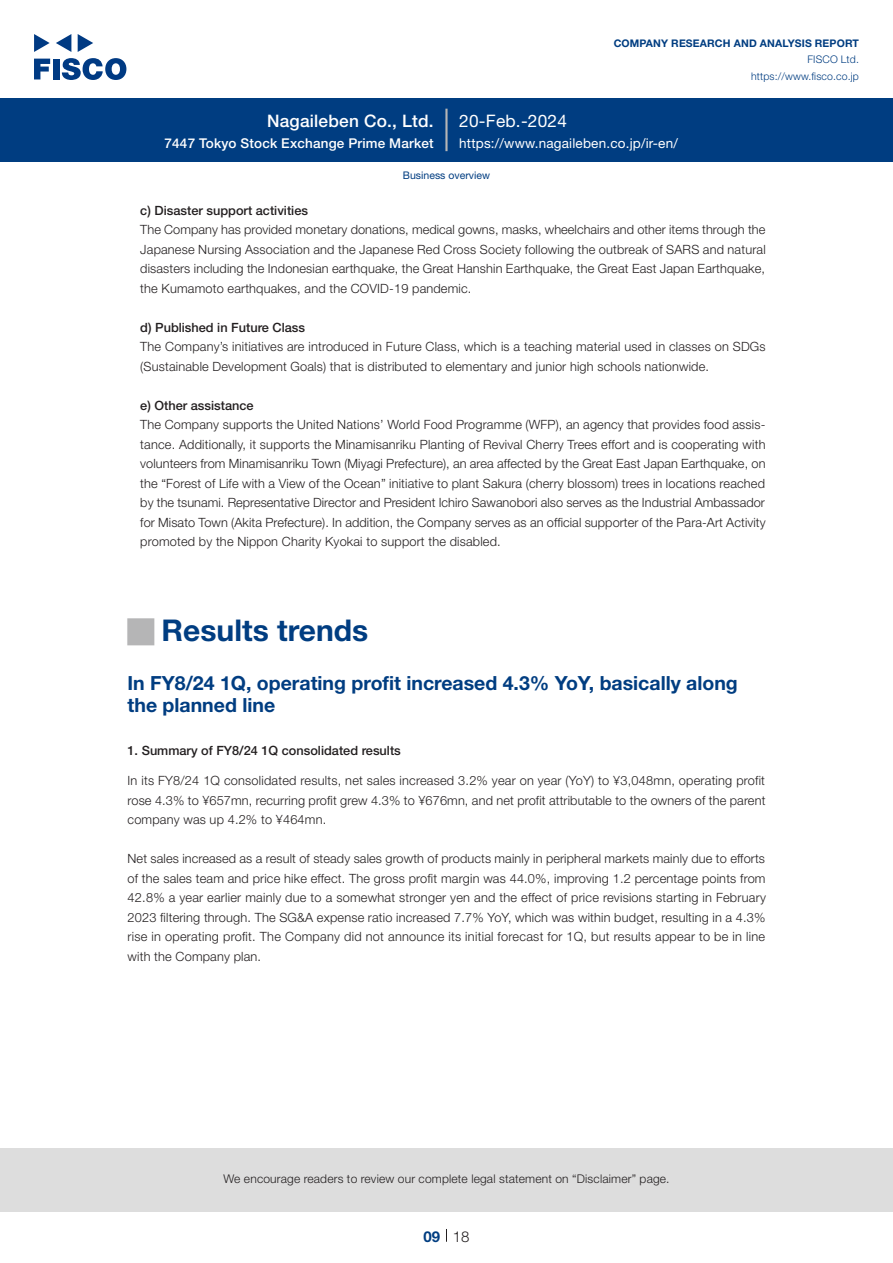
<style>
.page{position:relative;width:893px;height:1263px;background:#fff}
.page>*{position:absolute;margin:0;border:0;box-sizing:border-box;transform-origin:0 0}
.t1{font:700 30px "Helvetica Neue LT Std";color:#003d81}
.t2{font:27px "European Pi Std 1";color:#b5b5b6}
.中タイトル_e{font:700 19.5px/22.5px "Helvetica Neue LT Std";color:#003d81}
.t3{font:500 17.25px "Helvetica Neue LT Std";letter-spacing:.015em;color:#fff}
.t4{font:17.25px "Helvetica Neue LT Std";letter-spacing:.015em;color:#fff}
.t5{font:300 15px "Helvetica Neue LT Std";color:#231f20}
.t6{font:700 15px "Helvetica Neue LT Std";color:#003d81}
.t7{font:13.5px "Helvetica Neue LT Std";letter-spacing:.015em;color:#fff}
.t8{font:500 13.5px "Helvetica Neue LT Std";letter-spacing:.015em;color:#fff}
.本文3mm_e{font:300 12.75px/19.5px "Helvetica Neue LT Std";letter-spacing:.015em;color:#231f20;text-align:justify}
.本文_e{font:300 12.75px/19.5px "Helvetica Neue LT Std";letter-spacing:.015em;color:#231f20;text-align:justify}
.小タイトル3mm_e{font:500 12.75px "Helvetica Neue LT Std";color:#231f20}
.小タイトル_e{font:500 12.75px "Helvetica Neue LT Std";color:#231f20}
.t9{font:300 12px "Helvetica Neue LT Std";letter-spacing:.015em;color:#231f20}
.t10{font:700 10.5px "Helvetica Neue LT Std";letter-spacing:.015em;color:#003d81}
.t11{font:300 10.5px/16.5px "Helvetica Neue LT Std";letter-spacing:.015em;color:#003d81;text-align:right}
.ヘッダー_e{font:10.5px "Helvetica Neue LT Std";color:#003d81}
</style>
<div class="page">
<div style="left:0;top:1148px;width:893px;height:64px;background:#ddd"></div>
<svg style="left:34px;top:59px;width:16px;height:20px"></svg>
<div style="left:53px;top:59px;width:6px;height:20px;background:#003a83"></div>
<svg style="left:62px;top:58px;width:64px;height:22px"></svg>
<svg style="left:34px;top:34px;width:16px;height:18px"></svg>
<svg style="left:78px;top:34px;width:15px;height:18px"></svg>
<svg style="left:56px;top:34px;width:15px;height:18px"></svg>
<div style="left:0;top:98px;width:893px;height:64px;background:#003d81"></div>
<hr style="left:445px;top:109px;width:3px;height:42px;background:#b5b5b6">
<svg style="left:446px;top:1229px;width:1px;height:13px"></svg>
<h3 class="t3" style="left:267px;top:110px;width:168px">Nagaileben Co., Ltd.</h3>
<p class="t8" style="left:165px;top:135px;width:271px">7447 Tokyo Stock Exchange Prime Market</p>
<h3 class="t4" style="left:459px;top:110px;width:109px">20-Feb.-2024</h3>
<p class="t10" style="left:614px;top:37px;width:247px">COMPANY RESEARCH AND ANALYSIS REPORT</p>
<p class="t11" style="left:751px;top:51px;width:109px">FISCO Ltd. https://www.fisco.co j p.</p>
<p class="t7" style="left:459px;top:135px;width:220px">https://www.nagaileben. c o j p. -i r/ e n /</p>
<p class="ヘッダー_e" style="left:403px;top:169px;width:89px">Business overview</p>
<p class="小タイトル3mm_e" style="left:140px;top:203px;width:169px">c) Disaster support activities</p>
<p class="本文3mm_e" style="left:140px;top:220px;width:627px">The Company has provided monetary donations, medical gowns, masks, wheelchairs and other items through the Japanese Nursing Association and the Japanese Red Cross Society following the outbreak of SARS and natural disasters including the Indonesian earthquake, the Great Hanshin Earthquake, the Great East Japan Earthquake, the Kumamoto earthquakes, and the COVID-19 pandemic.</p>
<p class="小タイトル3mm_e" style="left:140px;top:320px;width:166px">d) Published in Future Class</p>
<p class="本文3mm_e" style="left:140px;top:337px;width:627px">The Company s’ initiatives are introduced in Future Class, which is a teaching material used in classes on SDGs (Sustainable Development Goals) that is distributed to elementary and junior high schools nationwide.</p>
<p class="小タイトル3mm_e" style="left:140px;top:398px;width:115px">e) Other assistance</p>
<p class="本文3mm_e" style="left:140px;top:434px;width:627px">tance. Additionally it, supports the Minamisanriku Planting of Revival Cherry Trees effort and is cooperating with</p>
<p class="本文3mm_e" style="left:140px;top:415px;width:627px">The Company supports the United Nations’ World Food Programme (WFP ,) an agency that provides food assis-</p>
<p class="本文3mm_e" style="left:140px;top:454px;width:627px">volunteers from Minamisanriku Town (Miyagi Prefecture ,) an area affected by the Great East Japan Earthquake, on the “Forest of Life with a View of the Ocean” initiative to plant Sakura (cherry blossom) trees in locations reached by the tsunami. Representative Director and President Ichiro Sawanobori also serves as the Industrial Ambassador for Misato Town (Akita Prefecture I n.) addition, the Company serves as an official supporter of the Para-Art Activity promoted by the Nippon Charity Kyokai to support the disabled.</p>
<p class="t2" style="left:128px;top:617px;width:28px">■</p>
<p class="中タイトル_e" style="left:128px;top:671px;width:612px">In FY8/24 Q1 , operating profit increased 4.3% YoY, basically along the planned line</p>
<p class="小タイトル_e" style="left:128px;top:743px;width:275px">1. Summary of FY8/24 Q1 consolidated results</p>
<p class="本文_e" style="left:128px;top:771px;width:639px">In its FY8/24 Q1 consolidated results, net sales increased 3.2% year on year (YoY) to ¥3,048mn, operating profit rose 4.3% to ¥657mn, recurring profit grew 4.3% to ¥676mn, and net profit attributable to the owners of the parent company was up 4.2% to ¥464mn.</p>
<p class="本文_e" style="left:128px;top:849px;width:640px">Net sales increased as a result of steady sales growth of products mainly in peripheral markets mainly due to efforts of the sales team and price hike effect. The gross profit margin was 44.0%, improving 1.2 percentage points from 42.8% a year earlier mainly due to a somewhat stronger yen and the effect of price revisions starting in February 2023 filtering through. The SG&amp;A expense ratio increased 7.7% YoY, which was within budget, resulting in a 4.3% rise in operating profit. The Company did not announce its initial forecast for Q1 , but results appear to be in line with the Company plan.</p>
<p class="t1" style="left:162px;top:611px;width:208px">Results trends</p>
<p class="t9" style="left:223px;top:1171px;width:448px">We encourage readers to review our complete legal statement on “Disclaimer” page.</p>
<p class="t6" style="left:423px;top:1227px;width:18px">09</p>
<p class="t5" style="left:453px;top:1227px;width:18px">18</p>
</div>
